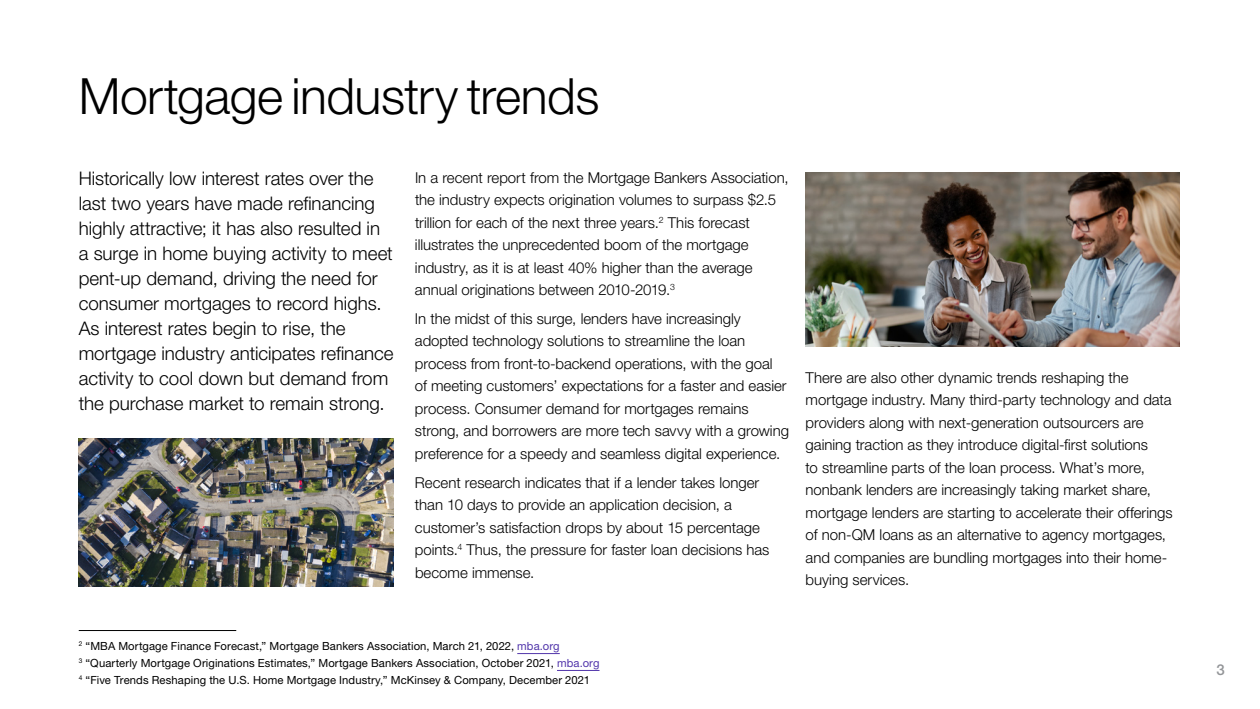
<style>
.page{position:relative;width:1260px;height:709px;background:#fff}
.page>*{position:absolute;margin:0;border:0;box-sizing:border-box;transform-origin:0 0}
.t1{font:300 50px "Helvetica Neue LT Pro";letter-spacing:-.01em;color:#000}
.t2{font:300 18.75px/25px "Helvetica Neue LT Pro";letter-spacing:-.005em;color:#000}
.t3{font:300 15px/22.5px "Helvetica Neue LT Pro";color:#000}
.t4{font:500 15px "Helvetica Neue LT Pro";color:#939598}
.t5{font:11.25px/16.9px "Helvetica Neue LT Pro";letter-spacing:.01em;color:#000}
.s1{color:#5236ab}
</style>
<div class="page">
<img style="left:805px;top:172px;width:375px;height:175px">
<img style="left:79px;top:438px;width:315px;height:148px">
<hr style="left:517px;top:653px;width:43px;height:1px;background:#5236ab">
<hr style="left:557px;top:670px;width:43px;height:1px;background:#5236ab">
<hr style="left:79px;top:630px;width:157px;height:1px;background:#000">
<h1 class="t1" style="left:79px;top:66px;width:522px">Mortgage industry trends</h1>
<p class="t2" style="left:79px;top:166px;width:316px">Historically low interest rates over the last two years have made refinancing highly attractive; it has also resulted in a surge in home buying activity to meet pent-up demand, driving the need for consumer mortgages to record highs.<br>As interest rates begin to rise, the mortgage industry anticipates refinance activity to cool down but demand from the purchase market to remain strong.</p>
<p class="t3" style="left:415px;top:166px;width:375px">In a recent report from the Mortgage Bankers Association, the industry expects origination volumes to surpass $2.5 trillion for each of the next three years.<sup>2</sup> This forecast illustrates the unprecedented boom of the mortgage industry, as it is at least 40% higher than the average annual originations between 2010-2019.<sup>3</sup></p>
<p class="t3" style="left:415px;top:307px;width:376px">In the midst of this surge, lenders have increasingly adopted technology solutions to streamline the loan process from front-to-backend operations, with the goal<br>of meeting customers’ expectations for a faster and easier process. Consumer demand for mortgages remains strong, and borrowers are more tech savvy with a growing preference for a speedy and seamless digital experience.</p>
<p class="t3" style="left:415px;top:471px;width:356px">Recent research indicates that if a lender takes longer than 10 days to provide an application decision, a customer’s satisfaction drops by about 15 percentage points.<sup>4</sup> Thus, the pressure for faster loan decisions has become immense.</p>
<p class="t3" style="left:806px;top:366px;width:369px">There are also other dynamic trends reshaping the mortgage industry. Many third-party technology and data providers along with next-generation outsourcers are gaining traction as they introduce digital-first solutions<br>to streamline parts of the loan process. What’s more, nonbank lenders are increasingly taking market share, mortgage lenders are starting to accelerate their offerings of non-QM loans as an alternative to agency mortgages, and companies are bundling mortgages into their home&shy;buying services.</p>
<p class="t5" style="left:79px;top:637px;width:522px"><sup>2</sup> “MBA Mortgage Finance Forecast,” Mortgage Bankers Association, March 21, 2022, <span class="s1">mba.org<br></span><sup>3</sup> “Quarterly Mortgage Originations Estimates,” Mortgage Bankers Association, October 2021, <span class="s1">mba.org<br></span><sup>4</sup> “Five Trends Reshaping the U.S. Home Mortgage Industry,” McKinsey &amp; Company, December 2021</p>
<p class="t4" style="left:1216px;top:660px;width:10px">3</p>
</div>
